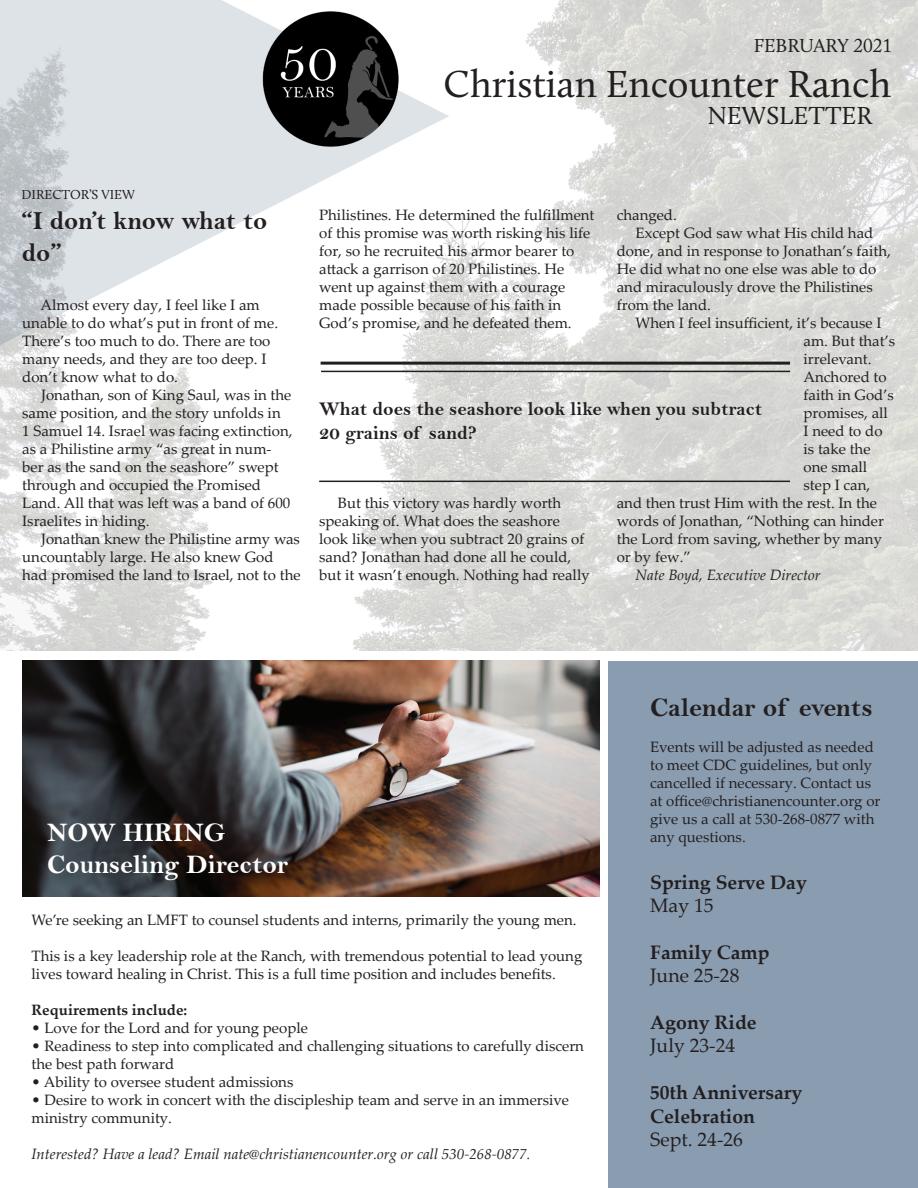
<style>
.page{position:relative;width:918px;height:1188px;background:#fff}
.page>*{position:absolute;margin:0;border:0;box-sizing:border-box;transform-origin:0 0}
.t1{font:39px "Calluna";color:#231f20}
.t2{font:27px "Bell MT Bold";color:#fff}
.t3{font:27px "Bell MT Bold";color:#231f20}
.t4{font:26.25px/31.5px "Bell MT Bold";color:#231f20}
.t5{font:25.5px "Calluna";color:#231f20}
.t6{font:700 19.5px "Palatino Linotype";color:#231f20}
.t7{font:19.5px/23.4px "Bell MT Bold";color:#231f20}
.t8{font:19.5px "Palatino Linotype";color:#231f20}
.t9{font:19.5px "Calluna";letter-spacing:-.005em;color:#231f20}
.t10{font:15px/18px "Palatino Linotype";color:#231f20}
.t11{font:italic 15px "Palatino Linotype";color:#231f20}
.t12{font:700 15px "Palatino Linotype";color:#231f20}
.t13{font:13.5px "Calluna";color:#231f20}
.s1{font-family:"Adobe Caslon Pro"}
</style>
<div class="page">
<img style="left:0;top:0;width:918px;height:650px">
<svg style="left:0;top:0;width:449px;height:460px"></svg>
<img style="left:240px;top:5px;width:174px;height:150px">
<div style="left:608px;top:661px;width:310px;height:527px;background:#8a9cb0"></div>
<img style="left:22px;top:661px;width:577px;height:235px">
<hr style="left:321px;top:362px;width:469px;height:3px;background:#231f20">
<hr style="left:321px;top:371px;width:469px;height:1px;background:#231f20">
<hr style="left:319px;top:481px;width:471px;height:1px;background:#231f20">
<p class="t9" style="left:754px;top:34px;width:140px">FEBRUARY <span class="s1">2021</span></p>
<p class="t1" style="left:444px;top:60px;width:449px">Christian Encounter Ranch</p>
<p class="t5" style="left:707px;top:100px;width:166px">NEWSLETTER</p>
<p class="t13" style="left:22px;top:186px;width:115px">DIRECTOR’S VIEW</p>
<p class="t4" style="left:22px;top:205px;width:247px">“I don’t know what to do”</p>
<p class="t10" style="left:617px;top:205px;width:62px">changed.</p>
<p class="t10" style="left:319px;top:206px;width:277px">Philistines. He determined the fulfillment of this promise was worth risking his life for, so he recruited his armor bearer to</p>
<p class="t10" style="left:319px;top:260px;width:254px">attack a garrison of 20 Philistines. He went up against them with a courage made possible because of his faith in God’s promise, and he defeated them.</p>
<p class="t10" style="left:617px;top:223px;width:276px;text-indent:19px">Except God saw what His child had done, and in response to Jonathan’s faith,<br>He did what no one else was able to do and miraculously drove the Philistines from the land.</p>
<p class="t10" style="left:636px;top:313px;width:247px">When I feel insufficient, it’s because I</p>
<p class="t10" style="left:804px;top:331px;width:93px">am. But that’s</p>
<p class="t10" style="left:804px;top:349px;width:69px">irrelevant.</p>
<p class="t10" style="left:804px;top:367px;width:85px">Anchored to</p>
<p class="t10" style="left:804px;top:385px;width:92px">faith in God’s</p>
<p class="t10" style="left:804px;top:403px;width:86px">promises, all</p>
<p class="t10" style="left:804px;top:421px;width:81px">I need to do</p>
<p class="t10" style="left:804px;top:439px;width:68px">is take the</p>
<p class="t10" style="left:804px;top:457px;width:65px">one small</p>
<p class="t10" style="left:804px;top:475px;width:68px">step I can,</p>
<p class="t10" style="left:617px;top:493px;width:262px">and then trust Him with the rest. In the</p>
<p class="t10" style="left:617px;top:511px;width:269px">words of Jonathan, “Nothing can hinder</p>
<p class="t10" style="left:617px;top:529px;width:267px">the Lord from saving, whether by many</p>
<p class="t10" style="left:617px;top:547px;width:76px">or by few.”</p>
<p class="t11" style="left:636px;top:564px;width:187px">Nate Boyd, Executive Director</p>
<p class="t10" style="left:22px;top:296px;width:257px;text-indent:18px">Almost every day, I feel like I am unable to do what’s put in front of me.<br>There’s too much to do. There are too many needs, and they are too deep. I don’t know what to do.</p>
<p class="t10" style="left:22px;top:386px;width:271px;text-indent:19px">Jonathan, son of King Saul, was in the same position, and the story unfolds in</p>
<p class="t10" style="left:22px;top:422px;width:272px">1 Samuel 14. Israel was facing extinction, as a Philistine army “as great in num&shy;ber as the sand on the seashore” swept through and occupied the Promised Land. All that was left was a band of 600<br>Israelites in hiding.</p>
<p class="t10" style="left:22px;top:530px;width:280px;text-indent:19px">Jonathan knew the Philistine army was uncountably large. He also knew God had promised the land to Israel, not to the</p>
<p class="t7" style="left:319px;top:397px;width:445px">What does the seashore look like when you subtract<br>20 grains of sand?</p>
<p class="t10" style="left:319px;top:494px;width:272px;text-indent:19px">But this victory was hardly worth speaking of. What does the seashore look like when you subtract 20 grains of sand? Jonathan had done all he could, but it wasn’t enough. Nothing had really</p>
<p class="t2" style="left:47px;top:816px;width:180px">NOW HIRING</p>
<p class="t2" style="left:47px;top:849px;width:243px">Counseling Director</p>
<p class="t10" style="left:32px;top:910px;width:547px">We’re seeking an LMFT to counsel students and interns, primarily the young men.</p>
<p class="t10" style="left:32px;top:946px;width:552px">This is a key leadership role at the Ranch, with tremendous potential to lead young lives toward healing in Christ. This is a full time position and includes benefits.</p>
<p class="t12" style="left:32px;top:999px;width:157px">Requirements include:</p>
<p class="t10" style="left:32px;top:1018px;width:278px">• Love for the Lord and for young people</p>
<p class="t10" style="left:32px;top:1036px;width:554px">• Readiness to step into complicated and challenging situations to carefully discern the best path forward</p>
<p class="t10" style="left:32px;top:1072px;width:263px">• Ability to oversee student admissions</p>
<p class="t10" style="left:32px;top:1090px;width:539px">• Desire to work in concert with the discipleship team and serve in an immersive ministry community.</p>
<p class="t11" style="left:32px;top:1143px;width:501px">Interested? Have a lead? Email nate@christianencounter.org or call 530-268-0877.</p>
<p class="t3" style="left:650px;top:691px;width:224px">Calendar of events</p>
<p class="t10" style="left:650px;top:737px;width:232px">Events will be adjusted as needed to meet CDC guidelines, but only cancelled if necessary. Contact us at office@christianencounter.org or give us a call at 530-268-0877 with any questions.</p>
<p class="t6" style="left:650px;top:868px;width:158px">Spring Serve Day</p>
<p class="t8" style="left:650px;top:891px;width:65px">May 15</p>
<p class="t6" style="left:650px;top:938px;width:121px">Family Camp</p>
<p class="t8" style="left:650px;top:962px;width:91px">June 25-28</p>
<p class="t6" style="left:650px;top:1008px;width:108px">Agony Ride</p>
<p class="t8" style="left:650px;top:1032px;width:87px">July 23-24</p>
<p class="t6" style="left:650px;top:1079px;width:154px">50th Anniversary</p>
<p class="t6" style="left:650px;top:1102px;width:107px">Celebration</p>
<p class="t8" style="left:650px;top:1125px;width:94px">Sept. 24-26</p>
</div>
